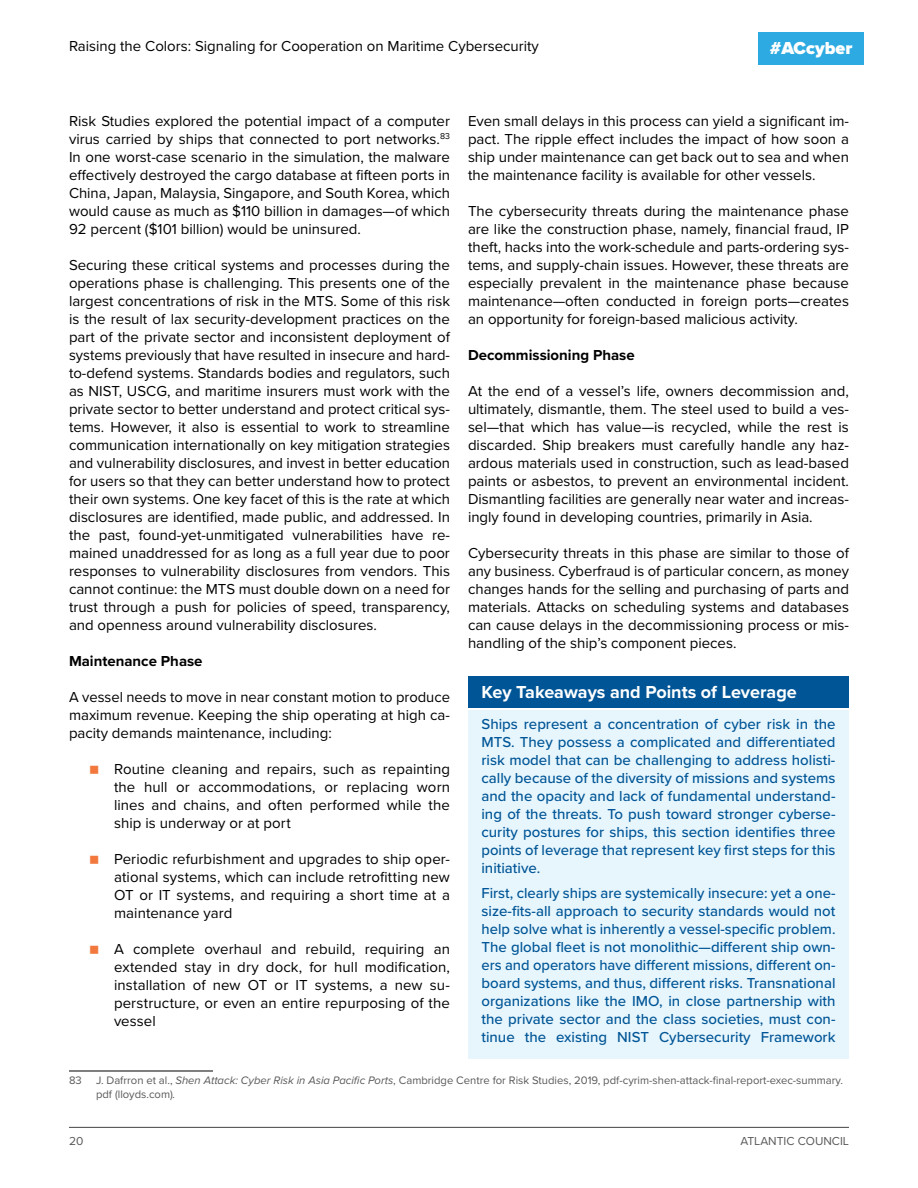
<style>
.page{position:relative;width:918px;height:1188px;background:#fff}
.page>*{position:absolute;margin:0;border:0;box-sizing:border-box;transform-origin:0 0}
.t1{font:700 18px "Proxima Nova";color:#fff}
.t2{font:900 18px "Proxima Nova";color:#fff}
.t3{font:15px/18px "Proxima Nova";color:#000;text-align:justify}
.t4{font:500 15px/18px "Proxima Nova";color:#005596;text-align:justify}
.t5{font:700 15px "Proxima Nova";color:#000}
.t6{font:12px "Proxima Nova";color:#58595b}
.t7{font:11.25px/13.5px "Proxima Nova";color:#58595b}
.s1{font-style:italic}
</style>
<div class="page">
<hr style="left:69px;top:1127px;width:780px;height:1px;background:#58595b">
<div style="left:758px;top:32px;width:106px;height:33px;background:#2caae1"></div>
<hr style="left:69px;top:1071px;width:144px;height:1px;background:#000">
<div style="left:468px;top:677px;width:381px;height:31px;background:#005596"></div>
<div style="left:468px;top:710px;width:381px;height:180px;background:#e7f6fd"></div>
<div style="left:468px;top:879px;width:381px;height:179px;background:#e7f6fd"></div>
<p class="t3" style="left:69px;top:37px;width:471px">Raising the Colors: Signaling for Cooperation on Maritime Cybersecurity</p>
<p class="t2" style="left:770px;top:35px;width:84px">#ACcyber</p>
<p class="t3" style="left:69px;top:111px;width:383px">Risk Studies explored the potential impact of a computer virus carried by ships that connected to port networks.<sup>83<br></sup>In one worst-case scenario in the simulation, the malware effectively destroyed the cargo database at fifteen ports in China, Japan, Malaysia, Singapore, and South Korea, which would cause as much as $110 billion in damages—of which 92 percent ($101 billion) would be uninsured.</p>
<p class="t3" style="left:69px;top:255px;width:383px">Securing these critical systems and processes during the operations phase is challenging. This presents one of the largest concentrations of risk in the MTS. Some of this risk is the result of lax security-development practices on the part of the private sector and inconsistent deployment of systems previously that have resulted in insecure and hard&shy;to-defend systems. Standards bodies and regulators, such as NIST, USCG, and maritime insurers must work with the private sector to better understand and protect critical sys&shy;tems. However, it also is essential to work to streamline communication internationally on key mitigation strategies and vulnerability disclosures, and invest in better education for users so that they can better understand how to protect their own systems. One key facet of this is the rate at which disclosures are identified, made public, and addressed. In the past, found-yet-unmitigated vulnerabilities have re&shy;mained unaddressed for as long as a full year due to poor responses to vulnerability disclosures from vendors. This cannot continue: the MTS must double down on a need for trust through a push for policies of speed, transparency, and openness around vulnerability disclosures.</p>
<p class="t5" style="left:69px;top:650px;width:135px">Maintenance Phase</p>
<p class="t3" style="left:69px;top:687px;width:383px">A vessel needs to move in near constant motion to produce maximum revenue. Keeping the ship operating at high ca&shy;pacity demands maintenance, including:</p>
<p class="t3" style="left:114px;top:759px;width:338px">Routine cleaning and repairs, such as repainting the hull or accommodations, or replacing worn lines and chains, and often performed while the ship is underway or at port</p>
<p class="t3" style="left:114px;top:849px;width:337px">Periodic refurbishment and upgrades to ship oper&shy;ational systems, which can include retrofitting new OT or IT systems, and requiring a short time at a maintenance yard</p>
<p class="t3" style="left:114px;top:939px;width:338px">A complete overhaul and rebuild, requiring an extended stay in dry dock, for hull modification, installation of new OT or IT systems, a new su&shy;perstructure, or even an entire repurposing of the vessel</p>
<p class="t3" style="left:468px;top:111px;width:383px">Even small delays in this process can yield a significant im&shy;pact. The ripple effect includes the impact of how soon a ship under maintenance can get back out to sea and when the maintenance facility is available for other vessels.</p>
<p class="t3" style="left:468px;top:201px;width:383px">The cybersecurity threats during the maintenance phase are like the construction phase, namely, financial fraud, IP theft, hacks into the work-schedule and parts-ordering sys&shy;tems, and supply-chain issues. However, these threats are especially prevalent in the maintenance phase because maintenance—often conducted in foreign ports—creates an opportunity for foreign-based malicious activity.</p>
<p class="t5" style="left:468px;top:344px;width:168px">Decommissioning Phase</p>
<p class="t3" style="left:468px;top:381px;width:383px">At the end of a vessel’s life, owners decommission and, ultimately, dismantle, them. The steel used to build a ves&shy;sel—that which has value—is recycled, while the rest is discarded. Ship breakers must carefully handle any haz&shy;ardous materials used in construction, such as lead-based paints or asbestos, to prevent an environmental incident.<br>Dismantling facilities are generally near water and increas&shy;ingly found in developing countries, primarily in Asia.</p>
<p class="t3" style="left:468px;top:543px;width:383px">Cybersecurity threats in this phase are similar to those of any business. Cyberfraud is of particular concern, as money changes hands for the selling and purchasing of parts and materials. Attacks on scheduling systems and databases can cause delays in the decommissioning process or mis&shy;handling of the ship’s component pieces.</p>
<p class="t1" style="left:482px;top:678px;width:317px">Key Takeaways and Points of Leverage</p>
<p class="t4" style="left:482px;top:714px;width:356px">Ships represent a concentration of cyber risk in the MTS. They possess a complicated and differentiated risk model that can be challenging to address holisti&shy;cally because of the diversity of missions and systems and the opacity and lack of fundamental understand&shy;ing of the threats. To push toward stronger cyberse&shy;curity postures for ships, this section identifies three points of leverage that represent key first steps for this initiative.</p>
<p class="t4" style="left:482px;top:883px;width:356px">First, clearly ships are systemically insecure: yet a one&shy;size-fits-all approach to security standards would not help solve what is inherently a vessel-specific problem.<br>The global fleet is not monolithic—different ship own&shy;ers and operators have different missions, different on&shy;board systems, and thus, different risks. Transnational organizations like the IMO, in close partnership with the private sector and the class societies, must con&shy;tinue the existing NIST Cybersecurity Framework</p>
<p class="t7" style="left:69px;top:1074px;width:14px">83</p>
<p class="t7" style="left:96px;top:1074px;width:748px">J. Dafrron et al., <span class="s1">Shen Attack: Cyber Risk in Asia Pacific Ports</span>, Cambridge Centre for Risk Studies, 2019, pdf-cyrim-shen-attack-final-report-exec-summary. pdf (lloyds.com)<span class="s1">.</span></p>
<p class="t6" style="left:69px;top:1132px;width:16px">20</p>
<p class="t6" style="left:740px;top:1132px;width:110px">ATLANTIC COUNCIL</p>
</div>
